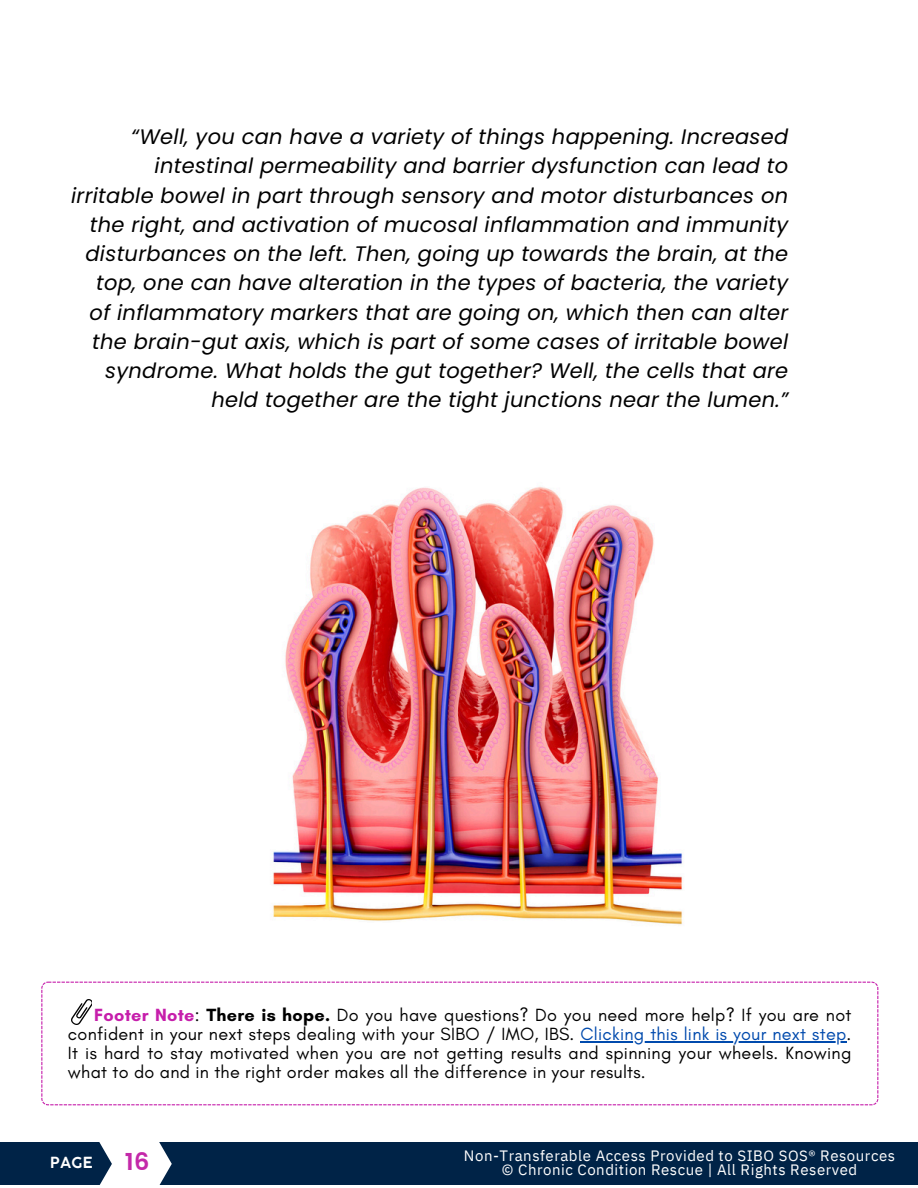
<style>
.page{position:relative;width:918px;height:1188px;background:#fff}
.page>*{position:absolute;margin:0;border:0;box-sizing:border-box;transform-origin:0 0}
.t1{font:600 24px "Poppins";color:#c429a9}
.t2{font:italic 21px/29.2px "Poppins";letter-spacing:.015em;color:#000;text-align:right}
.t3{font:18px/19.2px "Glacial Indifference";letter-spacing:.015em;color:#000;text-align:right}
.t4{font:15px/14.7px "IBM Plex Sans";letter-spacing:.035em;color:#fff;text-align:center}
.t5{font:600 15px "COCOGOOSE";color:#fff}
.s1{font-weight:700;color:#c61eab}
.s2{font-weight:700}
.s3{color:#004aad}
</style>
<div class="page">
<div style="left:0;top:1142px;width:918px;height:43px;background:#002347"></div>
<svg style="left:99px;top:1142px;width:73px;height:43px"></svg>
<img style="left:272px;top:486px;width:411px;height:440px">
<svg style="left:41px;top:982px;width:837px;height:123px"></svg>
<hr style="left:581px;top:1041px;width:266px;height:1px;background:#004aad">
<img style="left:72px;top:1000px;width:20px;height:24px">
<h4 class="t2" style="left:71px;top:122px;width:719px">“Well, you can have a variety of things happening. Increased intestinal permeability and barrier dysfunction can lead to irritable bowel in part through sensory and motor disturbances on the right, and activation of mucosal inflammation and immunity disturbances on the left. Then, going up towards the brain, at the top, one can have alteration in the types of bacteria, the variety of inflammatory markers that are going on, which then can alter the brain-gut axis, which is part of some cases of irritable bowel syndrome. What holds the gut together? Well, the cells that are held together are the tight junctions near the lumen.”</h4>
<p class="t3" style="left:68px;top:1005px;width:785px"><span class="s1">Footer Note</span>: <span class="s2">There is hope.</span> Do you have questions? Do you need more help? If you are not confident in your next steps dealing with your SIBO / IMO, IBS. <span class="s3">Clicking this link is your next step</span>.</p>
<p class="t3" style="left:68px;top:1043px;width:785px;text-align:left">It is hard to stay motivated when you are not getting results and spinning your wheels. Knowing what to do and in the right order makes all the difference in your results.</p>
<h2 class="t5" style="left:50px;top:1157px;width:44px">PAGE</h2>
<p class="t1" style="left:125px;top:1148px;width:26px">16</p>
<p class="t4" style="left:464px;top:1148px;width:433px">Non-Transferable Access Provided to SIBO SOS® Resources © Chronic Condition Rescue | All Rights Reserved</p>
</div>
